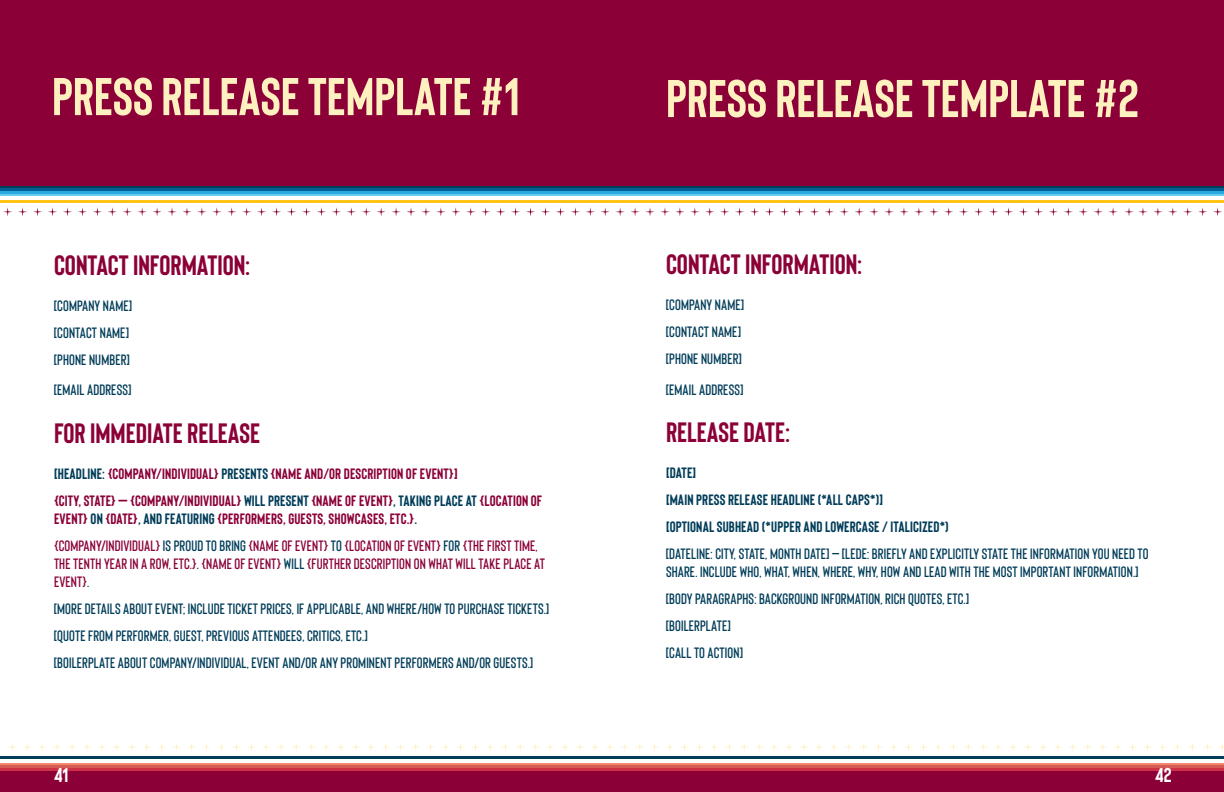
<style>
.page{position:relative;width:1224px;height:792px;background:#fff}
.page>*{position:absolute;margin:0;border:0;box-sizing:border-box;transform-origin:0 0}
.t1{font:700 53px "Bison";color:#fff0c0}
.t2{font:700 28px "Bison";color:#8b0037}
.t3{font:700 20px "Bison";color:#fff}
.t4{font:600 15px/27px "Bison";letter-spacing:.01em;color:#013d59}
.t5{font:600 15px/27px "Bison";letter-spacing:.01em;color:#8b0037}
.t6{font:700 15px/27px "Bison";letter-spacing:.01em;color:#8b0037}
.t7{font:700 15px/27px "Bison";letter-spacing:.01em;color:#013d59}
.s1{color:#013d59}
.s2{font-weight:700}
.s3{font-weight:700;color:#013d59}
</style>
<div class="page">
<div style="left:0;top:771px;width:1224px;height:21px;background:#8b0037"></div>
<svg style="left:0;top:767px;width:1224px;height:4px;background:#cf3a49"></svg>
<hr style="left:0;top:765px;width:1224px;height:2px;background:#d55b55">
<hr style="left:0;top:763px;width:1224px;height:2px;background:#f5846f">
<hr style="left:0;top:756px;width:1224px;height:2px;background:#013d59">
<svg style="left:9px;top:743px;width:7px;height:8px"></svg>
<svg style="left:24px;top:743px;width:7px;height:8px"></svg>
<svg style="left:39px;top:743px;width:7px;height:8px"></svg>
<svg style="left:53px;top:743px;width:83px;height:8px"></svg>
<svg style="left:143px;top:743px;width:7px;height:8px"></svg>
<svg style="left:158px;top:743px;width:7px;height:8px"></svg>
<svg style="left:173px;top:743px;width:7px;height:8px"></svg>
<svg style="left:188px;top:743px;width:7px;height:8px"></svg>
<svg style="left:203px;top:743px;width:7px;height:8px"></svg>
<svg style="left:218px;top:743px;width:7px;height:8px"></svg>
<svg style="left:233px;top:743px;width:7px;height:8px"></svg>
<svg style="left:248px;top:743px;width:7px;height:8px"></svg>
<svg style="left:263px;top:743px;width:7px;height:8px"></svg>
<svg style="left:278px;top:743px;width:7px;height:8px"></svg>
<svg style="left:292px;top:743px;width:83px;height:8px"></svg>
<svg style="left:382px;top:743px;width:7px;height:8px"></svg>
<svg style="left:397px;top:743px;width:7px;height:8px"></svg>
<svg style="left:412px;top:743px;width:7px;height:8px"></svg>
<svg style="left:427px;top:743px;width:7px;height:8px"></svg>
<svg style="left:442px;top:743px;width:7px;height:8px"></svg>
<svg style="left:457px;top:743px;width:7px;height:8px"></svg>
<svg style="left:472px;top:743px;width:7px;height:8px"></svg>
<svg style="left:487px;top:743px;width:7px;height:8px"></svg>
<svg style="left:502px;top:743px;width:7px;height:8px"></svg>
<svg style="left:517px;top:743px;width:7px;height:8px"></svg>
<svg style="left:531px;top:743px;width:83px;height:8px"></svg>
<svg style="left:621px;top:743px;width:7px;height:8px"></svg>
<svg style="left:636px;top:743px;width:7px;height:8px"></svg>
<svg style="left:651px;top:743px;width:7px;height:8px"></svg>
<svg style="left:666px;top:743px;width:7px;height:8px"></svg>
<svg style="left:681px;top:743px;width:7px;height:8px"></svg>
<svg style="left:696px;top:743px;width:7px;height:8px"></svg>
<svg style="left:711px;top:743px;width:7px;height:8px"></svg>
<svg style="left:726px;top:743px;width:7px;height:8px"></svg>
<svg style="left:741px;top:743px;width:7px;height:8px"></svg>
<svg style="left:756px;top:743px;width:7px;height:8px"></svg>
<svg style="left:770px;top:743px;width:83px;height:8px"></svg>
<svg style="left:860px;top:743px;width:7px;height:8px"></svg>
<svg style="left:875px;top:743px;width:7px;height:8px"></svg>
<svg style="left:890px;top:743px;width:7px;height:8px"></svg>
<svg style="left:905px;top:743px;width:7px;height:8px"></svg>
<svg style="left:920px;top:743px;width:7px;height:8px"></svg>
<svg style="left:935px;top:743px;width:7px;height:8px"></svg>
<svg style="left:950px;top:743px;width:7px;height:8px"></svg>
<svg style="left:965px;top:743px;width:7px;height:8px"></svg>
<svg style="left:980px;top:743px;width:7px;height:8px"></svg>
<svg style="left:995px;top:743px;width:7px;height:8px"></svg>
<svg style="left:1009px;top:743px;width:83px;height:8px"></svg>
<svg style="left:1099px;top:743px;width:7px;height:8px"></svg>
<svg style="left:1114px;top:743px;width:7px;height:8px"></svg>
<svg style="left:1129px;top:743px;width:7px;height:8px"></svg>
<svg style="left:1144px;top:743px;width:7px;height:8px"></svg>
<svg style="left:1159px;top:743px;width:7px;height:8px"></svg>
<svg style="left:1174px;top:743px;width:7px;height:8px"></svg>
<svg style="left:1189px;top:743px;width:7px;height:8px"></svg>
<svg style="left:1204px;top:743px;width:7px;height:8px"></svg>
<svg style="left:1219px;top:743px;width:5px;height:8px"></svg>
<div style="left:0;top:158px;width:1224px;height:30px;background:#013d59"></div>
<hr style="left:0;top:188px;width:1224px;height:3px;background:#005f94">
<hr style="left:0;top:191px;width:1224px;height:3px;background:#28aae1">
<hr style="left:0;top:194px;width:1224px;height:2px;background:#65cdee">
<hr style="left:0;top:200px;width:1224px;height:2px;background:#ffc415">
<svg style="left:1213px;top:207px;width:9px;height:9px"></svg>
<svg style="left:1198px;top:207px;width:9px;height:9px"></svg>
<svg style="left:1183px;top:207px;width:9px;height:9px"></svg>
<svg style="left:1124px;top:207px;width:53px;height:9px"></svg>
<svg style="left:1094px;top:207px;width:24px;height:9px"></svg>
<svg style="left:1079px;top:207px;width:9px;height:9px"></svg>
<svg style="left:1064px;top:207px;width:9px;height:9px"></svg>
<svg style="left:1049px;top:207px;width:9px;height:9px"></svg>
<svg style="left:1034px;top:207px;width:9px;height:9px"></svg>
<svg style="left:1019px;top:207px;width:9px;height:9px"></svg>
<svg style="left:1004px;top:207px;width:9px;height:9px"></svg>
<svg style="left:989px;top:207px;width:9px;height:9px"></svg>
<svg style="left:974px;top:207px;width:9px;height:9px"></svg>
<svg style="left:959px;top:207px;width:9px;height:9px"></svg>
<svg style="left:944px;top:207px;width:9px;height:9px"></svg>
<svg style="left:855px;top:207px;width:83px;height:9px"></svg>
<svg style="left:840px;top:207px;width:9px;height:9px"></svg>
<svg style="left:825px;top:207px;width:9px;height:9px"></svg>
<svg style="left:810px;top:207px;width:9px;height:9px"></svg>
<svg style="left:795px;top:207px;width:9px;height:9px"></svg>
<svg style="left:780px;top:207px;width:9px;height:9px"></svg>
<svg style="left:765px;top:207px;width:9px;height:9px"></svg>
<svg style="left:750px;top:207px;width:9px;height:9px"></svg>
<svg style="left:735px;top:207px;width:9px;height:9px"></svg>
<svg style="left:720px;top:207px;width:9px;height:9px"></svg>
<svg style="left:705px;top:207px;width:9px;height:9px"></svg>
<svg style="left:616px;top:207px;width:83px;height:9px"></svg>
<svg style="left:601px;top:207px;width:9px;height:9px"></svg>
<svg style="left:586px;top:207px;width:9px;height:9px"></svg>
<svg style="left:571px;top:207px;width:9px;height:9px"></svg>
<svg style="left:556px;top:207px;width:9px;height:9px"></svg>
<svg style="left:541px;top:207px;width:9px;height:9px"></svg>
<svg style="left:526px;top:207px;width:9px;height:9px"></svg>
<svg style="left:511px;top:207px;width:9px;height:9px"></svg>
<svg style="left:496px;top:207px;width:9px;height:9px"></svg>
<svg style="left:481px;top:207px;width:9px;height:9px"></svg>
<svg style="left:466px;top:207px;width:9px;height:9px"></svg>
<svg style="left:377px;top:207px;width:83px;height:9px"></svg>
<svg style="left:362px;top:207px;width:9px;height:9px"></svg>
<svg style="left:347px;top:207px;width:9px;height:9px"></svg>
<svg style="left:332px;top:207px;width:9px;height:9px"></svg>
<svg style="left:317px;top:207px;width:9px;height:9px"></svg>
<svg style="left:302px;top:207px;width:9px;height:9px"></svg>
<svg style="left:287px;top:207px;width:9px;height:9px"></svg>
<svg style="left:272px;top:207px;width:9px;height:9px"></svg>
<svg style="left:257px;top:207px;width:9px;height:9px"></svg>
<svg style="left:242px;top:207px;width:9px;height:9px"></svg>
<svg style="left:227px;top:207px;width:9px;height:9px"></svg>
<svg style="left:138px;top:207px;width:83px;height:9px"></svg>
<svg style="left:123px;top:207px;width:9px;height:9px"></svg>
<svg style="left:108px;top:207px;width:9px;height:9px"></svg>
<svg style="left:93px;top:207px;width:9px;height:9px"></svg>
<svg style="left:78px;top:207px;width:9px;height:9px"></svg>
<svg style="left:63px;top:207px;width:9px;height:9px"></svg>
<svg style="left:48px;top:207px;width:9px;height:9px"></svg>
<svg style="left:33px;top:207px;width:9px;height:9px"></svg>
<svg style="left:18px;top:207px;width:9px;height:9px"></svg>
<svg style="left:3px;top:207px;width:9px;height:9px"></svg>
<div style="left:0;top:0;width:1224px;height:186px;background:#8b0037"></div>
<h1 class="t1" style="left:52px;top:63px;width:469px">PRESS RELEASE TEMPLATE #1</h1>
<h1 class="t1" style="left:666px;top:65px;width:475px">PRESS RELEASE TEMPLATE #2</h1>
<h2 class="t2" style="left:54px;top:247px;width:198px">CONTACT INFORMATION:</h2>
<p class="t4" style="left:54px;top:291px;width:80px">[COMPANY NAME] [CONTACT NAME] [PHONE NUMBER]</p>
<p class="t4" style="left:54px;top:376px;width:79px">[EMAIL ADDRESS]</p>
<h2 class="t2" style="left:54px;top:416px;width:208px">FOR IMMEDIATE RELEASE</h2>
<p class="t6" style="left:54px;top:460px;width:490px"><span class="s1">[HEADLINE:</span> {COMPANY/INDIVIDUAL} <span class="s1">PRESENTS</span> {NAME AND/OR DESCRIPTION OF EVENT}]<br>{CITY, STATE} – {COMPANY/INDIVIDUAL} <span class="s1">WILL PRESENT</span> {NAME OF EVENT}<span class="s1">, TAKING PLACE AT</span> {LOCATION OF</p>
<p class="t5" style="left:54px;top:505px;width:485px"><span class="s2">EVENT}</span> <span class="s3">ON</span> <span class="s2">{DATE}</span><span class="s3">, AND FEATURING</span> <span class="s2">{PERFORMERS, GUESTS, SHOWCASES, ETC.}</span><span class="s3">.<br></span>{COMPANY/INDIVIDUAL} <span class="s1">IS PROUD TO BRING</span> {NAME OF EVENT} <span class="s1">TO</span> {LOCATION OF EVENT} <span class="s1">FOR</span> {THE FIRST TIME,</p>
<p class="t5" style="left:54px;top:554px;width:493px;line-height:18px">THE TENTH YEAR IN A ROW, ETC.}<span class="s1">.</span> {NAME OF EVENT} <span class="s1">WILL</span> {FURTHER DESCRIPTION ON WHAT WILL TAKE PLACE AT<br>EVENT}<span class="s1">.</span></p>
<p class="t4" style="left:54px;top:595px;width:497px">[MORE DETAILS ABOUT EVENT; INCLUDE TICKET PRICES, IF APPLICABLE, AND WHERE/HOW TO PURCHASE TICKETS.] [QUOTE FROM PERFORMER, GUEST, PREVIOUS ATTENDEES, CRITICS, ETC.]<br>[BOILERPLATE ABOUT COMPANY/INDIVIDUAL, EVENT AND/OR ANY PROMINENT PERFORMERS AND/OR GUESTS.]</p>
<h2 class="t2" style="left:666px;top:247px;width:198px">CONTACT INFORMATION:</h2>
<p class="t4" style="left:666px;top:291px;width:80px">[COMPANY NAME] [CONTACT NAME] [PHONE NUMBER]</p>
<p class="t4" style="left:666px;top:375px;width:79px">[EMAIL ADDRESS]</p>
<h2 class="t2" style="left:666px;top:415px;width:126px">RELEASE DATE:</h2>
<p class="t7" style="left:666px;top:459px;width:284px">[DATE]<br>[MAIN PRESS RELEASE HEADLINE (*ALL CAPS*)]<br>[OPTIONAL SUBHEAD (*UPPER AND LOWERCASE / ITALICIZED*)</p>
<p class="t4" style="left:666px;top:544px;width:484px;line-height:18px">[DATELINE: CITY, STATE, MONTH DATE] — [LEDE: BRIEFLY AND EXPLICITLY STATE THE INFORMATION YOU NEED TO<br>SHARE. INCLUDE WHO, WHAT, WHEN, WHERE, WHY, HOW AND LEAD WITH THE MOST IMPORTANT INFORMATION.]</p>
<p class="t4" style="left:666px;top:585px;width:305px">[BODY PARAGRAPHS: BACKGROUND INFORMATION, RICH QUOTES, ETC.] [BOILERPLATE]<br>[CALL TO ACTION]</p>
<h3 class="t3" style="left:54px;top:763px;width:16px">41</h3>
<h3 class="t3" style="left:1155px;top:763px;width:18px">42</h3>
</div>
